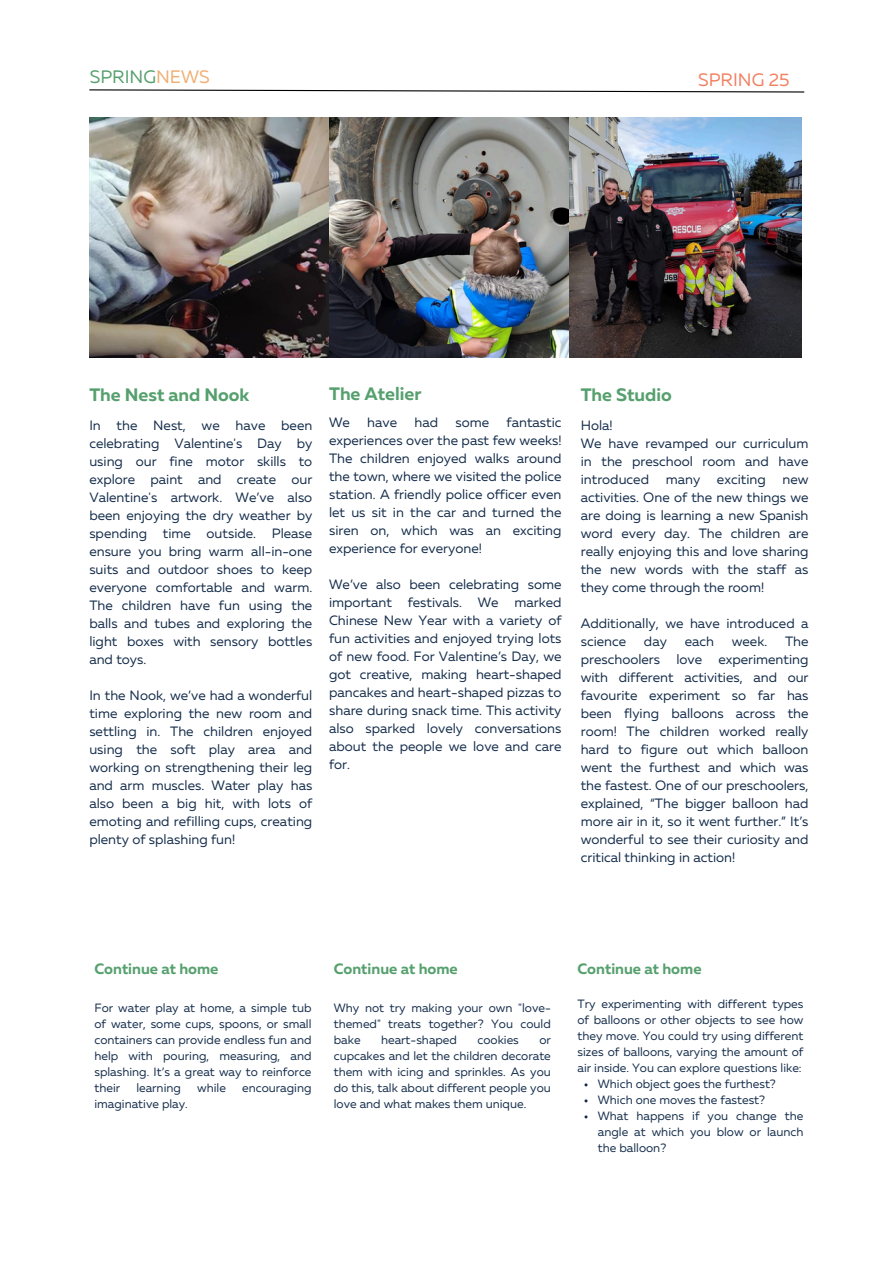
<style>
.page{position:relative;width:894px;height:1264px;background:#fff}
.page>*{position:absolute;margin:0;border:0;box-sizing:border-box;transform-origin:0 0}
.t1{font:700 18px "Muller";color:#56a06e}
.t2{font:18px "Muller";color:#56a06e}
.t3{font:18px "Muller";color:#f28162}
.t4{font:700 15px "Muller";color:#56a06e}
.t5{font:13.5px/18px "Muller";color:#152d4b;text-align:justify}
.t6{font:12px/16px "Muller";color:#152d4b;text-align:justify}
.s1{color:#f0af74}
</style>
<div class="page">
<svg style="left:89px;top:89px;width:716px;height:4px"></svg>
<img style="left:89px;top:118px;width:472px;height:239px">
<img style="left:561px;top:118px;width:240px;height:239px">
<h1 class="t2" style="left:90px;top:66px;width:121px">SPRING<span class="s1">NEWS</span></h1>
<h1 class="t3" style="left:698px;top:69px;width:93px">SPRING 25</h1>
<h1 class="t1" style="left:89px;top:383px;width:161px">The Nest and Nook</h1>
<p class="t5" style="left:89px;top:416px;width:224px">In the Nest, we have been celebrating Valentine's Day by using our fine motor skills to explore paint and create our Valentine's artwork. We’ve also been enjoying the dry weather by spending time outside. Please ensure you bring warm all-in-one suits and outdoor shoes to keep everyone comfortable and warm.<br>The children have fun using the balls and tubes and exploring the light boxes with sensory bottles and toys.</p>
<p class="t5" style="left:89px;top:686px;width:224px">In the Nook, we’ve had a wonderful time exploring the new room and settling in. The children enjoyed using the soft play area and working on strengthening their leg and arm muscles. Water play has also been a big hit, with lots of emoting and refilling cups, creating plenty of splashing fun!</p>
<h1 class="t1" style="left:329px;top:382px;width:94px">The Atelier</h1>
<p class="t5" style="left:329px;top:413px;width:22px">We</p>
<p class="t5" style="left:367px;top:413px;width:31px">have</p>
<p class="t5" style="left:414px;top:413px;width:25px">had</p>
<p class="t5" style="left:455px;top:413px;width:35px">some</p>
<p class="t5" style="left:329px;top:413px;width:234px;text-indent:177px">fantastic experiences over the past few weeks!<br>The children enjoyed walks around the town, where we visited the police station. A friendly police officer even let us sit in the car and turned the siren on, which was an exciting experience for everyone!</p>
<p class="t5" style="left:329px;top:575px;width:234px">We’ve also been celebrating some important festivals. We marked Chinese New Year with a variety of fun activities and enjoyed trying lots of new food. For Valentine’s Day, we got creative, making heart-shaped pancakes and heart-shaped pizzas to share during snack time. This activity also sparked lovely conversations about the people we love and care for.</p>
<h1 class="t1" style="left:580px;top:383px;width:93px">The Studio</h1>
<p class="t5" style="left:580px;top:416px;width:229px;text-align:left">Hola!<br>We have revamped our curriculum in the preschool room and have introduced many exciting new activities. One of the new things we are doing is learning a new Spanish word every day. The children are really enjoying this and love sharing the new words with the staff as they come through the room!</p>
<p class="t5" style="left:580px;top:614px;width:229px">Additionally, we have introduced a science</p>
<p class="t5" style="left:580px;top:632px;width:229px;text-indent:204px">The preschoolers love experimenting with different activities, and our favourite experiment so far has been flying balloons across the room! The children worked really hard to figure out which balloon went the furthest and which was the fastest. One of our preschoolers, explained, “The bigger balloon had more air in it, so it went further.” It’s wonderful to see their curiosity and critical thinking in action!</p>
<p class="t5" style="left:643px;top:632px;width:24px">day</p>
<p class="t5" style="left:684px;top:632px;width:31px">each</p>
<p class="t5" style="left:731px;top:632px;width:37px">week.</p>
<p class="t4" style="left:94px;top:959px;width:125px">Continue at home</p>
<p class="t6" style="left:94px;top:1000px;width:218px">For water play at home, a simple tub of water, some cups, spoons, or small containers can provide endless fun and help with pouring, measuring, and splashing. It’s a great way to reinforce their</p>
<p class="t6" style="left:136px;top:1080px;width:46px">learning</p>
<p class="t6" style="left:197px;top:1080px;width:30px">while</p>
<p class="t6" style="left:242px;top:1080px;width:71px">encouraging</p>
<p class="t6" style="left:94px;top:1096px;width:95px">imaginative play.</p>
<p class="t4" style="left:333px;top:959px;width:125px">Continue at home</p>
<p class="t6" style="left:333px;top:1000px;width:218px">Why not try making your own "love&shy;themed" treats together? You could bake</p>
<p class="t6" style="left:381px;top:1032px;width:77px">heart-shaped</p>
<p class="t6" style="left:477px;top:1032px;width:43px">cookies</p>
<p class="t6" style="left:333px;top:1032px;width:218px;text-indent:205px">or cupcakes and let the children decorate them with icing and sprinkles. As you do this, talk about different people you love and what makes them unique.</p>
<p class="t4" style="left:577px;top:959px;width:125px">Continue at home</p>
<p class="t6" style="left:577px;top:996px;width:227px">Try experimenting with different types</p>
<p class="t6" style="left:577px;top:1012px;width:227px">of balloons or other objects to see how</p>
<p class="t6" style="left:577px;top:1028px;width:227px">they move. You could try using different</p>
<p class="t6" style="left:577px;top:1044px;width:227px">sizes of balloons, varying the amount of</p>
<p class="t6" style="left:577px;top:1060px;width:226px">air inside. You can explore questions like:</p>
<p class="t6" style="left:597px;top:1076px;width:179px">Which object goes the furthest?</p>
<p class="t6" style="left:597px;top:1092px;width:169px">Which one moves the fastest?</p>
<p class="t6" style="left:597px;top:1108px;width:207px">What happens if you change the</p>
<p class="t6" style="left:597px;top:1124px;width:207px">angle at which you blow or launch</p>
<p class="t6" style="left:597px;top:1140px;width:70px">the balloon?</p>
</div>
